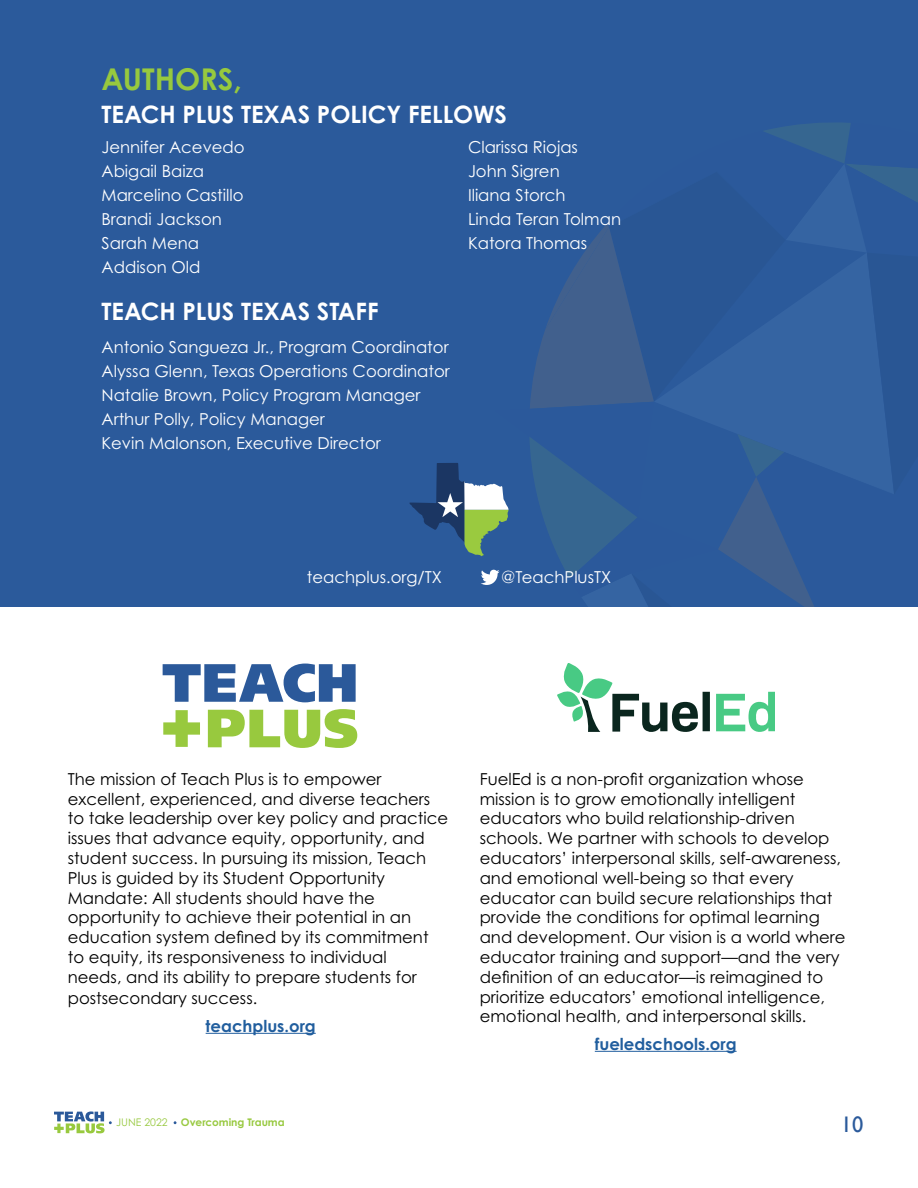
<style>
.page{position:relative;width:918px;height:1188px;background:#fff}
.page>*{position:absolute;margin:0;border:0;box-sizing:border-box;transform-origin:0 0}
.t1{font:700 30px "Century Gothic Pro";color:#97c93e}
.t2{font:700 24px "Century Gothic Pro";color:#fff}
.t3{font:22.5px "Gill Sans";color:#2b5a9b}
.t4{font:16.5px/19.8px "Century Gothic Pro";color:#000}
.t5{font:16.5px/24px "Century Gothic Pro";color:#fff}
.t6{font:700 16.5px "Century Gothic Pro";color:#215e9e}
.t7{font:700 10.5px "Century Gothic Pro";color:#98c940}
.t8{font:10.5px "Century Gothic Pro";color:#98c940}
</style>
<div class="page">
<svg style="left:54px;top:1111px;width:58px;height:22px"></svg>
<div style="left:0;top:0;width:918px;height:606px;background:#2b5a9b"></div>
<svg style="left:163px;top:664px;width:193px;height:38px"></svg>
<svg style="left:208px;top:709px;width:149px;height:39px"></svg>
<svg style="left:163px;top:710px;width:37px;height:37px"></svg>
<hr style="left:206px;top:1033px;width:110px;height:1px;background:#215e9e">
<hr style="left:595px;top:1051px;width:142px;height:1px;background:#215e9e">
<svg style="left:409px;top:123px;width:509px;height:609px"></svg>
<h1 class="t1" style="left:102px;top:60px;width:142px">AUTHORS,</h1>
<h2 class="t2" style="left:102px;top:99px;width:407px">TEACH PLUS TEXAS POLICY FELLOWS</h2>
<p class="t5" style="left:102px;top:134px;width:145px">Jennifer Acevedo<br>Abigail Baiza<br>Marcelino Castillo<br>Brandi Jackson<br>Sarah Mena<br>Addison Old</p>
<p class="t5" style="left:468px;top:134px;width:155px">Clarissa Riojas<br>John Sigren<br>Iliana Storch<br>Linda Teran Tolman<br>Katora Thomas</p>
<h2 class="t2" style="left:102px;top:297px;width:279px">TEACH PLUS TEXAS STAFF</h2>
<p class="t5" style="left:102px;top:335px;width:350px">Antonio Sangueza Jr., Program Coordinator Alyssa Glenn, Texas Operations Coordinator Natalie Brown, Policy Program Manager Arthur Polly, Policy Manager<br>Kevin Malonson, Executive Director</p>
<p class="t5" style="left:307px;top:565px;width:137px">teachplus.org/TX</p>
<p class="t5" style="left:501px;top:565px;width:111px">@TeachPlusTX</p>
<p class="t4" style="left:68px;top:769px;width:382px">The mission of Teach Plus is to empower excellent, experienced, and diverse teachers to take leadership over key policy and practice issues that advance equity, opportunity, and student success. In pursuing its mission, Teach Plus is guided by its Student Opportunity Mandate: All students should have the opportunity to achieve their potential in an education system defined by its commitment to equity, its responsiveness to individual<br>needs, and its ability to prepare students for</p>
<p class="t4" style="left:68px;top:988px;width:191px">postsecondary success.</p>
<p class="t6" style="left:206px;top:1015px;width:112px">teachplus.org</p>
<p class="t8" style="left:116px;top:1116px;width:53px">JUNE 2022</p>
<p class="t7" style="left:181px;top:1116px;width:105px">Overcoming Trauma</p>
<p class="t4" style="left:480px;top:769px;width:367px">FuelEd is a non-profit organization whose mission is to grow emotionally intelligent educators who build relationship-driven schools. We partner with schools to develop educators’ interpersonal skills, self-awareness, and emotional well-being so that every educator can build secure relationships that provide the conditions for optimal learning and development. Our vision is a world where educator training and support—and the very definition of an educator—is reimagined to prioritize educators’ emotional intelligence, emotional health, and interpersonal skills.</p>
<p class="t6" style="left:595px;top:1033px;width:143px">fueledschools.org</p>
<h3 class="t3" style="left:841px;top:1111px;width:24px">10</h3>
</div>
